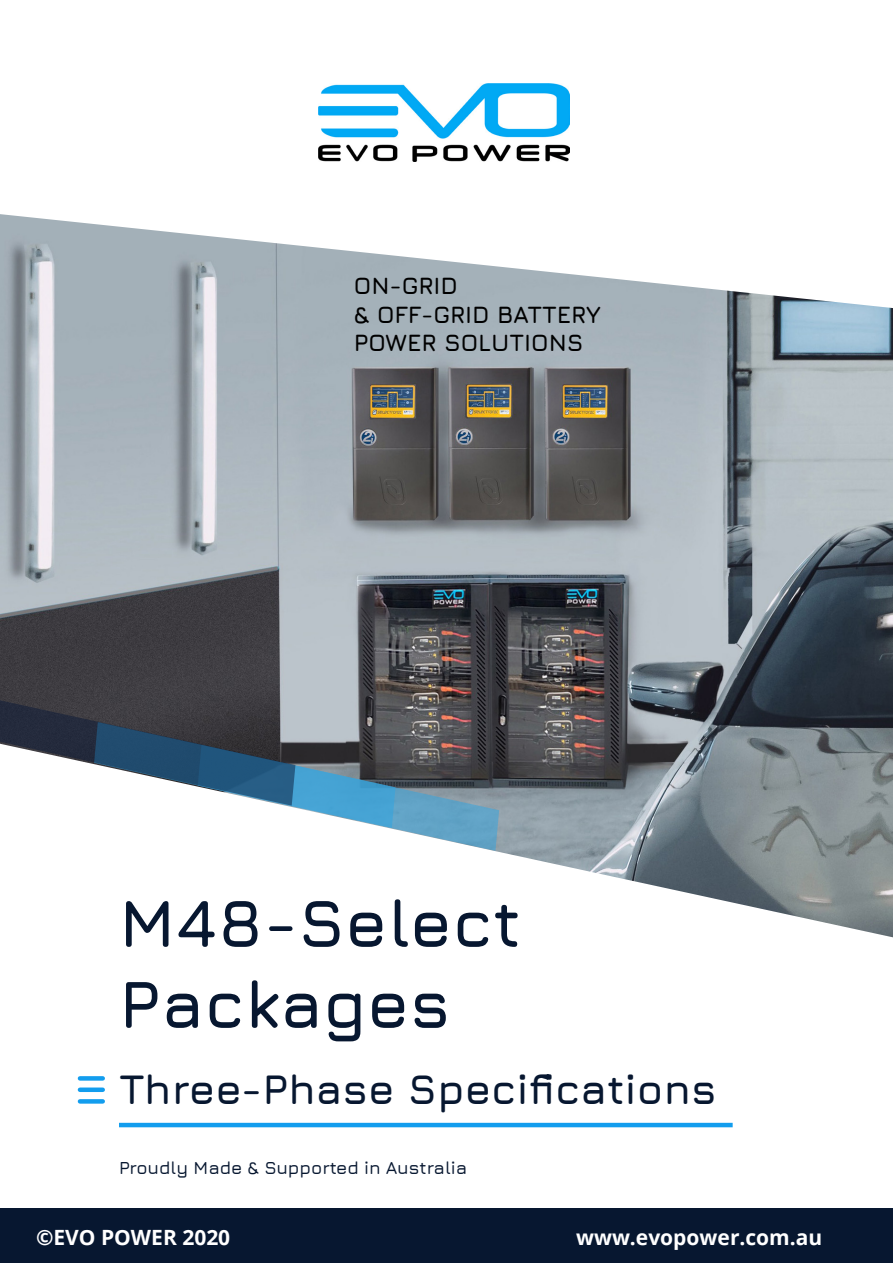
<style>
.page{position:relative;width:893px;height:1263px;background:#fff}
.page>*{position:absolute;margin:0;border:0;box-sizing:border-box;transform-origin:0 0}
.t1{font:700 67.5px/81px "Jura";color:#071730}
.t2{font:700 42px "Jura";color:#071730}
.t3{font:700 24px/28.8px "Jura";color:#000}
.t4{font:700 21px "Open Sans";color:#fff}
.t5{font:600 18px "Jura";color:#071730}
</style>
<div class="page">
<img style="left:0;top:214px;width:893px;height:723px">
<div style="left:0;top:1209px;width:893px;height:54px;background:#071730"></div>
<img style="left:318px;top:84px;width:251px;height:78px">
<hr style="left:119px;top:1123px;width:614px;height:4px;background:#129dee">
<div style="left:80px;top:1076px;width:23px;height:5px;background:#129dee"></div>
<div style="left:80px;top:1087px;width:23px;height:5px;background:#129dee"></div>
<div style="left:80px;top:1099px;width:23px;height:5px;background:#129dee"></div>
<svg style="left:0;top:700px;width:499px;height:151px"></svg>
<p class="t3" style="left:354px;top:269px;width:248px">ON-GRID<br>&amp; OFF-GRID BATTERY<br>POWER SOLUTIONS</p>
<h1 class="t1" style="left:119px;top:877px;width:404px">M48-Select<br>Packages</h1>
<h2 class="t2" style="left:119px;top:1059px;width:599px">Three-Phase Specifications</h2>
<p class="t5" style="left:119px;top:1154px;width:350px">Proudly Made &amp; Supported in Australia</p>
<p class="t4" style="left:36px;top:1222px;width:196px">©EVO POWER 2020</p>
<p class="t4" style="left:576px;top:1222px;width:248px">www.evopower.com.au</p>
</div>
